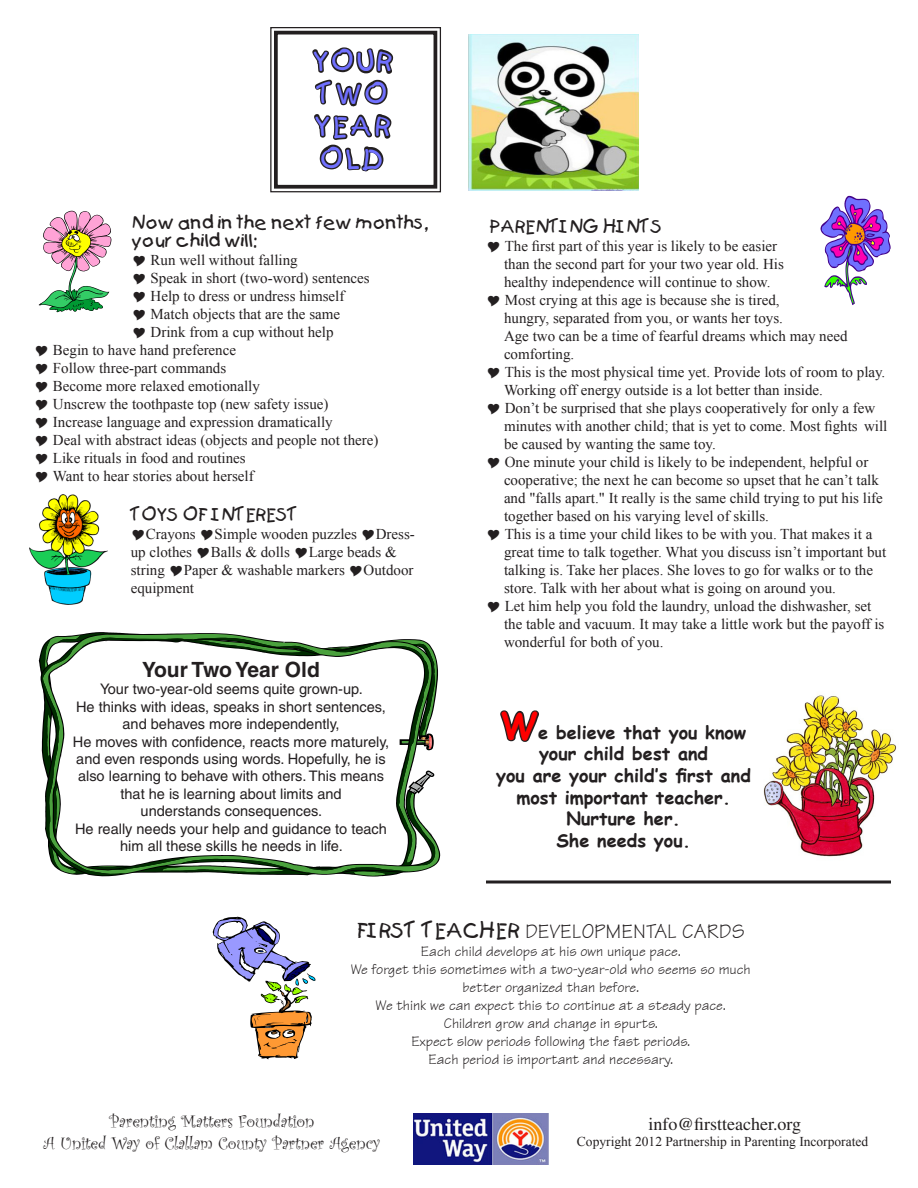
<style>
.page{position:relative;width:918px;height:1188px;background:#fff}
.page>*{position:absolute;margin:0;border:0;box-sizing:border-box;transform-origin:0 0}
.t1{font:27px "Kids Plain";letter-spacing:.1em;color:#7070ff}
.t2{font:21px "Technical Plain";color:#231f20}
.t3{font:700 21px "Helvetica";color:#231f20}
.t4{font:700 18px/21.6px "Comic Sans MS";color:#231f20;text-align:center}
.t5{font:18px/18px "Kids Plain";color:#231f20}
.t6{font:18px "Curlz";color:#231f20}
.t7{font:18px "Times";color:#231f20}
.Hanging_indent{font:15px/18px "Times New Roman";color:#231f20}
.t8{font:15px/18px "Technical Plain";color:#231f20;text-align:center}
.t9{font:14.55px/17.4px "Helvetica";color:#231f20;text-align:center}
.t10{font:13.5px "Times New Roman";color:#231f20}
.s1{font-size:36px;color:#f00}
.s2{font-family:"Kids Plain"}
</style>
<div class="page">
<svg style="left:40px;top:633px;width:400px;height:243px"></svg>
<svg style="left:270px;top:27px;width:171px;height:166px"></svg>
<img style="left:30px;top:494px;width:78px;height:111px">
<svg style="left:820px;top:196px;width:71px;height:109px"></svg>
<svg style="left:39px;top:211px;width:72px;height:101px"></svg>
<img style="left:469px;top:35px;width:170px;height:156px">
<svg style="left:500px;top:710px;width:39px;height:32px"></svg>
<svg style="left:486px;top:880px;width:405px;height:4px;background:#595657"></svg>
<svg style="left:212px;top:917px;width:104px;height:142px"></svg>
<img style="left:414px;top:1114px;width:134px;height:50px">
<img style="left:763px;top:695px;width:134px;height:162px">
<p class="t1" style="left:313px;top:45px;width:81px">YOUR</p>
<p class="t1" style="left:318px;top:77px;width:72px">TWO</p>
<p class="t1" style="left:314px;top:110px;width:78px">YEAR</p>
<p class="t1" style="left:320px;top:142px;width:66px">OLD</p>
<p class="t5" style="left:132px;top:214px;width:298px">Now and in the next few months, your child will:</p>
<p class="Hanging_indent" style="left:151px;top:251px;width:149px">Run well without falling</p>
<p class="Hanging_indent" style="left:151px;top:269px;width:221px">Speak in short (two-word) sentences</p>
<p class="Hanging_indent" style="left:151px;top:287px;width:195px">Help to dress or undress himself</p>
<p class="Hanging_indent" style="left:151px;top:305px;width:191px">Match objects that are the same</p>
<p class="Hanging_indent" style="left:151px;top:323px;width:184px">Drink from a cup without help</p>
<p class="Hanging_indent" style="left:53px;top:341px;width:185px">Begin to have hand preference</p>
<p class="Hanging_indent" style="left:53px;top:359px;width:175px">Follow three-part commands</p>
<p class="Hanging_indent" style="left:53px;top:377px;width:209px">Become more relaxed emotionally</p>
<p class="Hanging_indent" style="left:53px;top:395px;width:277px">Unscrew the toothpaste top (new safety issue)</p>
<p class="Hanging_indent" style="left:53px;top:413px;width:281px">Increase language and expression dramatically</p>
<p class="Hanging_indent" style="left:53px;top:431px;width:327px">Deal with abstract ideas (objects and people not there)</p>
<p class="Hanging_indent" style="left:53px;top:449px;width:194px">Like rituals in food and routines</p>
<p class="Hanging_indent" style="left:53px;top:467px;width:202px">Want to hear stories about herself</p>
<p class="t5" style="left:131px;top:505px;width:169px">TOYS OF INTEREST</p>
<p class="Hanging_indent" style="left:146px;top:524px;width:51px">Crayons</p>
<p class="Hanging_indent" style="left:131px;top:524px;width:286px;text-indent:84px">Simple wooden puzzles Dress&shy;up clothes Balls &amp; dolls Large beads &amp; string Paper &amp; washable markers Outdoor equipment</p>
<p class="t3" style="left:142px;top:656px;width:179px">Your Two Year Old</p>
<p class="t9" style="left:100px;top:680px;width:264px">Your two-year-old seems quite grown-up.</p>
<p class="t9" style="left:76px;top:698px;width:311px">He thinks with ideas, speaks in short sentences, and behaves more independently,</p>
<p class="t9" style="left:73px;top:733px;width:318px">He moves with confidence, reacts more maturely, and even responds using words. Hopefully, he is also learning to behave with others. This means that he is learning about limits and</p>
<p class="t9" style="left:141px;top:803px;width:183px">understands consequences.</p>
<p class="t9" style="left:75px;top:820px;width:313px">He really needs your help and guidance to teach him all these skills he needs in life.</p>
<p class="t5" style="left:490px;top:217px;width:174px">PARENTING HINTS</p>
<p class="Hanging_indent" style="left:504px;top:236px;width:281px">The first part of this year is likely to be easier than the second part for your two year old. His healthy independence will continue to show.</p>
<p class="Hanging_indent" style="left:504px;top:290px;width:345px">Most crying at this age is because she is tired,<br>hungry, separated from you, or wants her toys.<br>Age two can be a time of fearful dreams which may need comforting.</p>
<p class="Hanging_indent" style="left:504px;top:362px;width:383px">This is the most physical time yet. Provide lots of room to play.<br>Working off energy outside is a lot better than inside.</p>
<p class="Hanging_indent" style="left:504px;top:398px;width:385px">Don’t be surprised that she plays cooperatively for only a few minutes with another child; that is yet to come. Most fights will be caused by wanting the same toy.</p>
<p class="Hanging_indent" style="left:504px;top:452px;width:380px">One minute your child is likely to be independent, helpful or cooperative; the next he can become so upset that he can’t talk and "falls apart." It really is the same child trying to put his life together based on his varying level of skills.</p>
<p class="Hanging_indent" style="left:504px;top:524px;width:384px">This is a time your child likes to be with you. That makes it a great time to talk together. What you discuss isn’t important but talking is. Take her places. She loves to go for walks or to the store. Talk with her about what is going on around you.</p>
<p class="Hanging_indent" style="left:504px;top:596px;width:382px">Let him help you fold the laundry, unload the dishwasher, set the table and vacuum. It may take a little work but the payoff is wonderful for both of you.</p>
<p class="t4" style="left:501px;top:721px;width:247px"><span class="s1">W</span>e believe that you know</p>
<p class="t4" style="left:539px;top:742px;width:171px">your child best and</p>
<p class="t4" style="left:496px;top:764px;width:256px">you are your child’s first and most important teacher.</p>
<p class="t4" style="left:567px;top:807px;width:115px">Nurture her.</p>
<p class="t4" style="left:557px;top:829px;width:136px">She needs you.</p>
<p class="t2" style="left:357px;top:919px;width:389px"><span class="s2">FIRST TEACHER</span> DEVELOPMENTAL CARDS</p>
<p class="t8" style="left:421px;top:943px;width:262px">Each child develops at his own unique pace.</p>
<p class="t8" style="left:351px;top:961px;width:401px">We forget this sometimes with a two-year-old who seems so much better organized than before.</p>
<p class="t8" style="left:376px;top:997px;width:352px">We think we can expect this to continue at a steady pace.</p>
<p class="t8" style="left:444px;top:1015px;width:215px">Children grow and change in spurts.</p>
<p class="t8" style="left:411px;top:1033px;width:280px">Expect slow periods following the fast periods.</p>
<p class="t8" style="left:428px;top:1051px;width:246px">Each period is important and necessary.</p>
<p class="t6" style="left:109px;top:1109px;width:207px">Parenting Matters Foundation</p>
<p class="t6" style="left:44px;top:1131px;width:338px">A United Way of Clallam County Partner Agency</p>
<p class="t7" style="left:649px;top:1114px;width:154px">info@firstteacher.org</p>
<p class="t10" style="left:577px;top:1132px;width:293px">Copyright 2012 Partnership in Parenting Incorporated</p>
</div>
